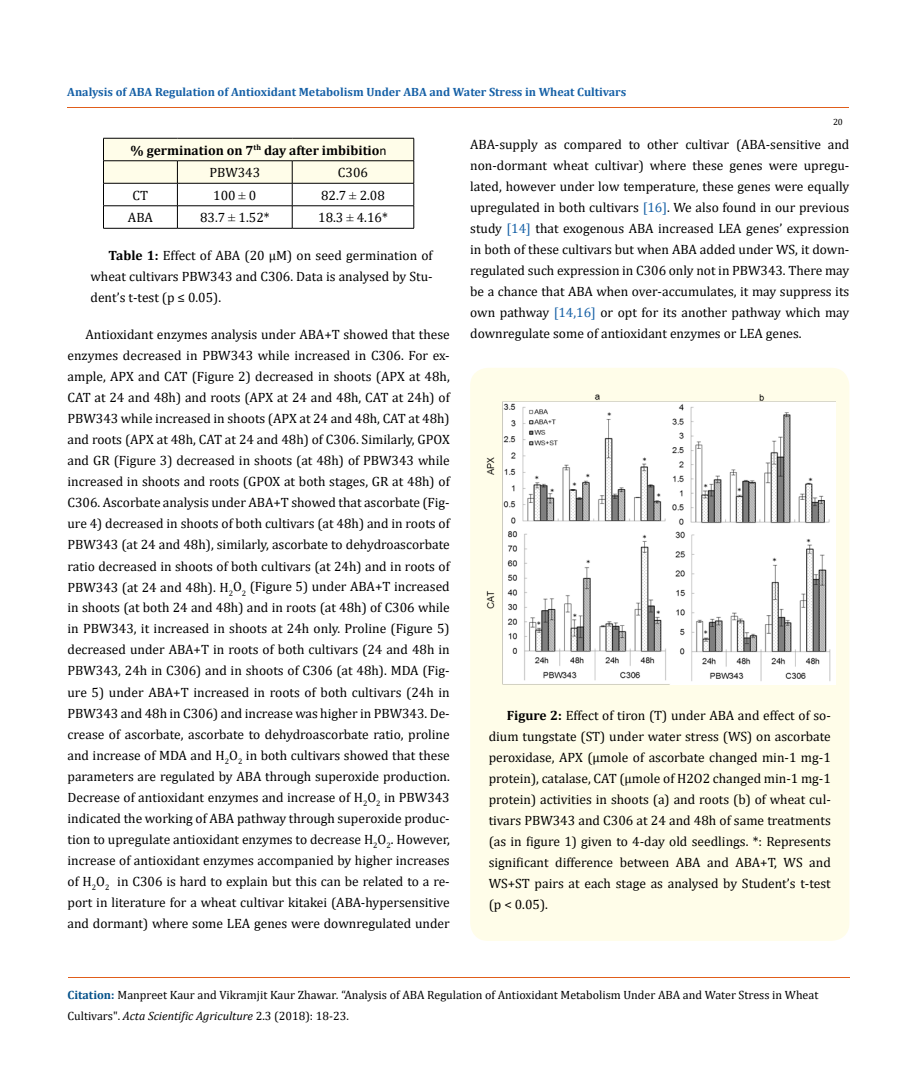
<style>
.page{position:relative;width:917px;height:1082px;background:#fff}
.page>*{position:absolute;margin:0;border:0;box-sizing:border-box;transform-origin:0 0}
.t1{font:13.5px/21px "Cambria";color:#000;text-align:justify}
.t2{font:700 13.5px/22.5px "Cambria";color:#000}
.t3{font:12px/21px "Cambria";color:#000}
.t4{font:700 12px "Cambria";color:#1560a6}
.t5{font:9px "Cambria";color:#000}
.s1{font-family:"Calibri";font-weight:400}
.s2{font-weight:400}
.s3{font-family:"Times New Roman"}
.s4{font-weight:700}
.s5{color:#1560a6}
.s6{font-weight:700;color:#035089}
.s7{font-style:italic}
</style>
<div class="page">
<hr style="left:68px;top:977px;width:781px;height:1px;background:#e05d1a">
<hr style="left:67px;top:107px;width:782px;height:1px;background:#e05d1a">
<svg style="left:103px;top:138px;width:311px;height:90px"></svg>
<hr style="left:103px;top:228px;width:74px;height:1px;background:#000">
<hr style="left:177px;top:228px;width:115px;height:1px;background:#000">
<hr style="left:292px;top:228px;width:122px;height:1px;background:#000">
<div style="left:470px;top:368px;width:379px;height:572px;background:#fffde9;border-radius:18px"></div>
<img style="left:486px;top:394px;width:349px;height:290px">
<p class="t4" style="left:67px;top:84px;width:560px">Analysis of ABA Regulation of Antioxidant Metabolism Under ABA and Water Stress in Wheat Cultivars</p>
<p class="t5" style="left:833px;top:117px;width:11px">20</p>
<p class="t2" style="left:209px;top:138px;width:179px;text-indent:-79px">% germination on 7<sup>th</sup> day after imbibitio<span class="s1">n<br></span><span class="s2">PBW343</span></p>
<p class="t1" style="left:338px;top:162px;width:32px">C306</p>
<p class="t1" style="left:133px;top:185px;width:17px">CT</p>
<p class="t1" style="left:213px;top:185px;width:45px">100 <span class="s3">±</span> 0</p>
<p class="t1" style="left:321px;top:185px;width:65px">82.7 <span class="s3">±</span> 2.08</p>
<p class="t1" style="left:128px;top:207px;width:26px">ABA</p>
<p class="t1" style="left:200px;top:207px;width:71px">83.7 <span class="s3">±</span> 1.52*</p>
<p class="t1" style="left:318px;top:207px;width:71px">18.3 <span class="s3">±</span> 4.16*</p>
<p class="t1" style="left:91px;top:245px;width:344px;text-indent:18px"><span class="s4">Table 1:</span> Effect of ABA (20 µM) on seed germination of wheat cultivars PBW343 and C306. Data is analysed by Stu&shy;dent’s t-test (p ≤ 0.05).</p>
<p class="t1" style="left:67px;top:324px;width:384px;text-indent:18px">Antioxidant enzymes analysis under ABA+T showed that these enzymes decreased in PBW343 while increased in C306. For ex&shy;ample, APX and CAT (Figure 2) decreased in shoots (APX at 48h, CAT at 24 and 48h) and roots (APX at 24 and 48h, CAT at 24h) of PBW343 while increased in shoots (APX at 24 and 48h, CAT at 48h) and roots (APX at 48h, CAT at 24 and 48h) of C306. Similarly, GPOX and GR (Figure 3) decreased in shoots (at 48h) of PBW343 while increased in shoots and roots (GPOX at both stages, GR at 48h) of C306. Ascorbate analysis under ABA+T showed that ascorbate (Fig&shy;ure 4) decreased in shoots of both cultivars (at 48h) and in roots of PBW343 (at 24 and 48h), similarly, ascorbate to dehydroascorbate ratio decreased in shoots of both cultivars (at 24h) and in roots of PBW343 (at 24 and 48h). H<sub>2</sub>O<sub>2</sub> (Figure 5) under ABA+T increased in shoots (at both 24 and 48h) and in roots (at 48h) of C306 while in PBW343, it increased in shoots at 24h only. Proline (Figure 5) decreased under ABA+T in roots of both cultivars (24 and 48h in PBW343, 24h in C306) and in shoots of C306 (at 48h). MDA (Fig&shy;ure 5) under ABA+T increased in roots of both cultivars (24h in PBW343 and 48h in C306) and increase was higher in PBW343. De&shy;crease of ascorbate, ascorbate to dehydroascorbate ratio, proline and increase of MDA and H<sub>2</sub>O<sub>2</sub> in both cultivars showed that these parameters are regulated by ABA through superoxide production.<br>Decrease of antioxidant enzymes and increase of H<sub>2</sub>O<sub>2</sub> in PBW343 indicated the working of ABA pathway through superoxide produc&shy;tion to upregulate antioxidant enzymes to decrease H<sub>2</sub>O<sub>2</sub>. However, increase of antioxidant enzymes accompanied by higher increases of H<sub>2</sub>O<sub>2</sub> in C306 is hard to explain but this can be related to a re&shy;port in literature for a wheat cultivar kitakei (ABA-hypersensitive and dormant) where some LEA genes were downregulated under</p>
<p class="t1" style="left:470px;top:133px;width:381px">ABA-supply as compared to other cultivar (ABA-sensitive and non-dormant wheat cultivar) where these genes were upregu&shy;lated, however under low temperature, these genes were equally upregulated in both cultivars <span class="s5">[16]</span>. We also found in our previous study <span class="s5">[14]</span> that exogenous ABA increased LEA genes’ expression in both of these cultivars but when ABA added under WS, it down&shy;regulated such expression in C306 only not in PBW343. There may be a chance that ABA when over-accumulates, it may suppress its own pathway <span class="s5">[14,16]</span> or opt for its another pathway which may downregulate some of antioxidant enzymes or LEA genes.</p>
<p class="t1" style="left:488px;top:704px;width:344px;text-indent:18px"><span class="s4">Figure 2:</span> Effect of tiron (T) under ABA and effect of so&shy;dium tungstate (ST) under water stress (WS) on ascorbate peroxidase, APX (µmole of ascorbate changed min-1 mg-1 protein), catalase, CAT (µmole of H2O2 changed min-1 mg-1 protein) activities in shoots (a) and roots (b) of wheat cul&shy;tivars PBW343 and C306 at 24 and 48h of same treatments (as in figure 1) given to 4-day old seedlings. *: Represents significant difference between ABA and ABA+T, WS and WS+ST pairs at each stage as analysed by Student’s t-test (p &lt; 0.05).</p>
<p class="t3" style="left:68px;top:983px;width:752px"><span class="s6">Citation:</span> Manpreet Kaur and Vikramjit Kaur Zhawar<span class="s7">.</span> “Analysis of ABA Regulation of Antioxidant Metabolism Under ABA and Water Stress in Wheat<br>Cultivars". <span class="s7">Acta Scientific Agriculture</span> 2.3 (2018): 18-23.</p>
</div>
